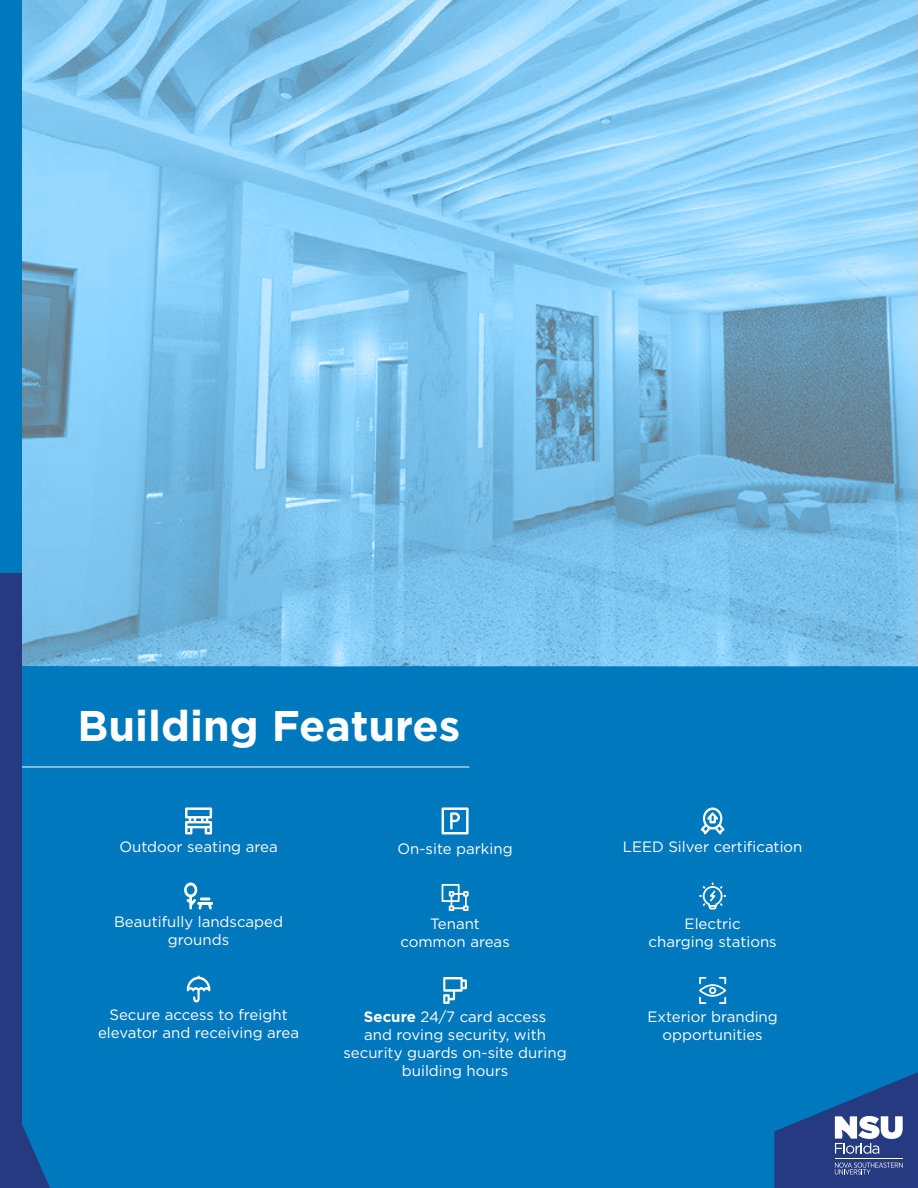
<style>
.page{position:relative;width:918px;height:1188px;background:#fff}
.page>*{position:absolute;margin:0;border:0;box-sizing:border-box;transform-origin:0 0}
.t1{font:700 42.9px "Gotham";color:#fff}
.Pa1{font:15px/18px "Gotham";color:#fff;text-align:center}
.Default{font:15px/18px "Gotham";color:#fff;text-align:center}
.s1{font-weight:700}
</style>
<div class="page">
<div style="left:0;top:666px;width:918px;height:522px;background:#0078bd"></div>
<img style="left:21px;top:0;width:896px;height:666px">
<svg style="left:185px;top:807px;width:27px;height:27px"></svg>
<svg style="left:184px;top:882px;width:29px;height:28px"></svg>
<svg style="left:187px;top:975px;width:23px;height:27px"></svg>
<svg style="left:442px;top:807px;width:27px;height:27px"></svg>
<svg style="left:442px;top:884px;width:27px;height:27px"></svg>
<svg style="left:443px;top:977px;width:24px;height:27px"></svg>
<svg style="left:701px;top:807px;width:24px;height:28px"></svg>
<svg style="left:699px;top:882px;width:27px;height:27px"></svg>
<svg style="left:699px;top:977px;width:27px;height:27px"></svg>
<hr style="left:0;top:767px;width:469px;height:1px;background:#fff">
<div style="left:0;top:0;width:21px;height:689px;background:#0078bd"></div>
<div style="left:0;top:574px;width:21px;height:614px;background:#253a80"></div>
<svg style="left:21px;top:1072px;width:29px;height:116px"></svg>
<svg style="left:774px;top:1072px;width:144px;height:116px"></svg>
<hr style="left:835px;top:1158px;width:68px;height:1px;background:#fff">
<p class="t1" style="left:78px;top:697px;width:384px">Building Features</p>
<p class="Pa1" style="left:119px;top:838px;width:160px">Outdoor seating area</p>
<p class="Pa1" style="left:398px;top:839px;width:117px">On-site parking</p>
<p class="Pa1" style="left:623px;top:838px;width:181px">LEED Silver certification</p>
<p class="Pa1" style="left:114px;top:913px;width:170px">Beautifully landscaped grounds</p>
<p class="Pa1" style="left:400px;top:914px;width:111px">Tenant common areas</p>
<p class="Pa1" style="left:649px;top:914px;width:130px">Electric<br>charging stations</p>
<p class="Pa1" style="left:98px;top:1006px;width:203px">Secure access to freight elevator and receiving area</p>
<p class="Pa1" style="left:343px;top:1007px;width:225px"><span class="s1">Secure</span> 24/7 card access<br>and roving security, with security guards on-site during building hours</p>
<p class="Default" style="left:647px;top:1007px;width:132px">Exterior branding opportunities</p>
</div>
